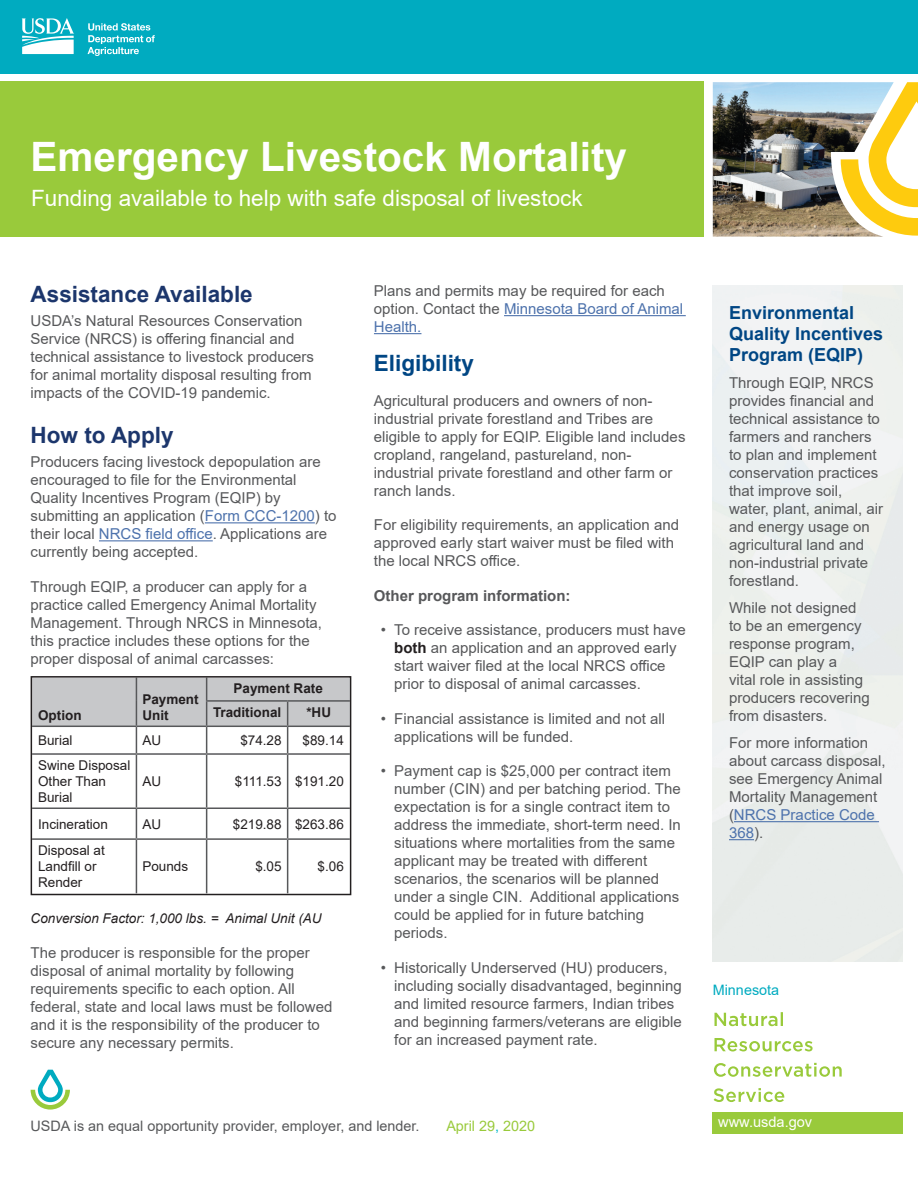
<style>
.page{position:relative;width:918px;height:1188px;background:#fff}
.page>*{position:absolute;margin:0;border:0;box-sizing:border-box;transform-origin:0 0}
.t1{font:700 40.5px "Arial";color:#fff}
.t2{font:22.5px "Arial";color:#fff}
.t3{font:700 22.5px "Arial";color:#1c366c}
.t4{font:700 22.5px "Arial";color:#004684}
.t5{font:700 18px/21px "Arial";color:#004684}
.t6{font:15px/18px "Arial";color:#57585a}
.t7{font:700 15px "Arial";color:#57585a}
.t8{font:14.55px "Arial";color:#fff}
.t9{font:14.4px "Arial";color:#57585a}
.t10{font:14.4px "Arial";color:#99ca3b}
.t11{font:14.4px "Arial";color:#00abc0}
.t12{font:13.5px/16.2px "Arial";color:#231f20}
.t13{font:700 13.5px/16.2px "Arial";color:#231f20}
.t14{font:italic 13.5px "Arial";color:#231f20}
.s1{color:#4d72ac}
.s2{font-weight:700;color:#231f20}
.s3{color:#00b7ca}
</style>
<div class="page">
<div style="left:0;top:82px;width:704px;height:155px;background:#99ca3b"></div>
<div style="left:0;top:0;width:918px;height:74px;background:#00abc0"></div>
<svg style="left:22px;top:18px;width:52px;height:36px"></svg>
<svg style="left:88px;top:23px;width:67px;height:33px"></svg>
<div style="left:713px;top:1112px;width:190px;height:22px;background:#99ca3b"></div>
<svg style="left:714px;top:1088px;width:70px;height:14px"></svg>
<svg style="left:714px;top:1063px;width:128px;height:14px"></svg>
<svg style="left:715px;top:1038px;width:98px;height:14px"></svg>
<svg style="left:715px;top:1012px;width:68px;height:14px"></svg>
<svg style="left:31px;top:1070px;width:39px;height:40px"></svg>
<hr style="left:205px;top:522px;width:110px;height:1px;background:#4d72ac">
<hr style="left:99px;top:540px;width:114px;height:1px;background:#4d72ac">
<hr style="left:504px;top:315px;width:182px;height:1px;background:#4d72ac">
<hr style="left:374px;top:333px;width:47px;height:1px;background:#4d72ac">
<hr style="left:734px;top:821px;width:145px;height:1px;background:#4d72ac">
<svg style="left:729px;top:839px;width:25px;height:1px"></svg>
<svg style="left:894px;top:82px;width:24px;height:154px"></svg>
<img style="left:713px;top:82px;width:181px;height:155px">
<svg style="left:34px;top:679px;width:314px;height:74px"></svg>
<hr style="left:32px;top:753px;width:104px;height:2px;background:#57585a">
<hr style="left:136px;top:753px;width:71px;height:2px;background:#57585a">
<hr style="left:136px;top:755px;width:1px;height:52px;background:#57585a">
<hr style="left:207px;top:753px;width:81px;height:2px;background:#57585a">
<hr style="left:206px;top:755px;width:1px;height:52px;background:#57585a">
<hr style="left:288px;top:753px;width:62px;height:2px;background:#57585a">
<hr style="left:287px;top:755px;width:1px;height:52px;background:#57585a">
<hr style="left:32px;top:807px;width:104px;height:2px;background:#57585a">
<hr style="left:136px;top:807px;width:71px;height:2px;background:#57585a">
<svg style="left:136px;top:809px;width:1px;height:29px"></svg>
<hr style="left:207px;top:807px;width:81px;height:2px;background:#57585a">
<svg style="left:206px;top:809px;width:1px;height:29px"></svg>
<hr style="left:288px;top:807px;width:62px;height:2px;background:#57585a">
<svg style="left:287px;top:809px;width:1px;height:29px"></svg>
<hr style="left:32px;top:838px;width:104px;height:2px;background:#57585a">
<hr style="left:136px;top:838px;width:71px;height:2px;background:#57585a">
<hr style="left:136px;top:840px;width:1px;height:53px;background:#57585a">
<hr style="left:207px;top:838px;width:81px;height:2px;background:#57585a">
<hr style="left:206px;top:840px;width:1px;height:53px;background:#57585a">
<hr style="left:288px;top:838px;width:62px;height:2px;background:#57585a">
<hr style="left:287px;top:840px;width:1px;height:53px;background:#57585a">
<div style="left:31px;top:676px;width:320px;height:219px;border:2px solid #231f20"></div>
<h1 class="t1" style="left:31px;top:128px;width:598px">Emergency Livestock Mortality</h1>
<h2 class="t2" style="left:31px;top:182px;width:553px">Funding available to help with safe disposal of livestock</h2>
<h2 class="t3" style="left:31px;top:278px;width:224px">Assistance Available</h2>
<p class="t6" style="left:31px;top:311px;width:285px">USDA’s Natural Resources Conservation Service (NRCS) is offering financial and technical assistance to livestock producers for animal mortality disposal resulting from impacts of the COVID-19 pandemic.</p>
<h2 class="t3" style="left:31px;top:420px;width:144px">How to Apply</h2>
<p class="t6" style="left:31px;top:453px;width:307px">Producers facing livestock depopulation are encouraged to file for the Environmental Quality Incentives Program (EQIP) by submitting an application (<span class="s1">Form CCC-1200</span>) to their local <span class="s1">NRCS field office</span>. Applications are currently being accepted.</p>
<p class="t6" style="left:31px;top:577px;width:293px">Through EQIP, a producer can apply for a practice called Emergency Animal Mortality Management. Through NRCS in Minnesota, this practice includes these options for the proper disposal of animal carcasses:</p>
<p class="t13" style="left:38px;top:708px;width:45px">Option</p>
<p class="t13" style="left:142px;top:691px;width:58px">Payment<br>Unit</p>
<p class="t13" style="left:213px;top:677px;width:111px;line-height:23.4px;text-indent:21px">Payment Rate<br>Traditional</p>
<p class="t13" style="left:306px;top:704px;width:26px">*HU</p>
<p class="t12" style="left:38px;top:732px;width:36px">Burial</p>
<p class="t12" style="left:142px;top:732px;width:20px">AU</p>
<p class="t12" style="left:240px;top:732px;width:43px">$74.28</p>
<p class="t12" style="left:303px;top:732px;width:43px">$89.14</p>
<p class="t12" style="left:38px;top:757px;width:94px">Swine Disposal<br>Other Than<br>Burial</p>
<p class="t12" style="left:142px;top:773px;width:20px">AU</p>
<p class="t12" style="left:235px;top:773px;width:110px">$111.53 $191.20</p>
<p class="t12" style="left:38px;top:816px;width:71px">Incineration</p>
<p class="t12" style="left:142px;top:816px;width:20px">AU</p>
<p class="t12" style="left:233px;top:816px;width:113px">$219.88 $263.86</p>
<p class="t12" style="left:38px;top:842px;width:68px">Disposal at<br>Landfill or<br>Render</p>
<p class="t12" style="left:142px;top:858px;width:47px">Pounds</p>
<p class="t12" style="left:255px;top:858px;width:28px">$.05</p>
<p class="t12" style="left:318px;top:858px;width:28px">$.06</p>
<p class="t14" style="left:31px;top:910px;width:292px">Conversion Factor: 1,000 lbs. = Animal Unit (AU</p>
<p class="t6" style="left:31px;top:943px;width:303px">The producer is responsible for the proper disposal of animal mortality by following requirements specific to each option. All federal, state and local laws must be followed and it is the responsibility of the producer to secure any necessary permits.</p>
<p class="t6" style="left:374px;top:282px;width:311px">Plans and permits may be required for each option. Contact the <span class="s1">Minnesota Board of Animal<br>Health.</span></p>
<h2 class="t4" style="left:374px;top:347px;width:102px">Eligibility</h2>
<p class="t6" style="left:374px;top:391px;width:313px">Agricultural producers and owners of non&shy;industrial private forestland and Tribes are eligible to apply for EQIP. Eligible land includes cropland, rangeland, pastureland, non&shy;industrial private forestland and other farm or ranch lands.</p>
<p class="t6" style="left:374px;top:516px;width:307px">For eligibility requirements, an application and approved early start waiver must be filed with the local NRCS office.</p>
<p class="t7" style="left:374px;top:585px;width:198px">Other program information:</p>
<p class="t6" style="left:394px;top:621px;width:293px;text-indent:-13px">• To receive assistance, producers must have <span class="s2">both</span> an application and an approved early start waiver filed at the local NRCS office prior to disposal of animal carcasses.</p>
<p class="t6" style="left:394px;top:709px;width:272px;text-indent:-13px">• Financial assistance is limited and not all applications will be funded.</p>
<p class="t6" style="left:394px;top:762px;width:288px;text-indent:-13px">• Payment cap is $25,000 per contract item number (CIN) and per batching period. The expectation is for a single contract item to address the immediate, short-term need. In situations where mortalities from the same applicant may be treated with different scenarios, the scenarios will be planned under a single CIN. Additional applications could be applied for in future batching periods.</p>
<p class="t6" style="left:394px;top:958px;width:289px;text-indent:-13px">• Historically Underserved (HU) producers, including socially disadvantaged, beginning and limited resource farmers, Indian tribes and beginning farmers/veterans are eligible for an increased payment rate.</p>
<p class="t5" style="left:729px;top:302px;width:156px">Environmental<br>Quality Incentives<br>Program (EQIP)</p>
<p class="t6" style="left:729px;top:374px;width:156px">Through EQIP, NRCS provides financial and technical assistance to farmers and ranchers to plan and implement conservation practices that improve soil, water, plant, animal, air and energy usage on agricultural land and non-industrial private forestland.</p>
<p class="t6" style="left:729px;top:599px;width:142px">While not designed to be an emergency response program,<br>EQIP can play a<br>vital role in assisting producers recovering from disasters.</p>
<p class="t6" style="left:729px;top:734px;width:158px">For more information about carcass disposal, see Emergency Animal<br>Mortality Management (<span class="s1">NRCS Practice Code<br>368</span>).</p>
<p class="t11" style="left:713px;top:981px;width:68px">Minnesota</p>
<p class="t9" style="left:31px;top:1116px;width:390px">USDA is an equal opportunity provider, employer, and lender.</p>
<p class="t8" style="left:718px;top:1112px;width:96px">www.usda.gov</p>
<p class="t10" style="left:446px;top:1116px;width:90px">April 29<span class="s3">,</span> 2020</p>
</div>
